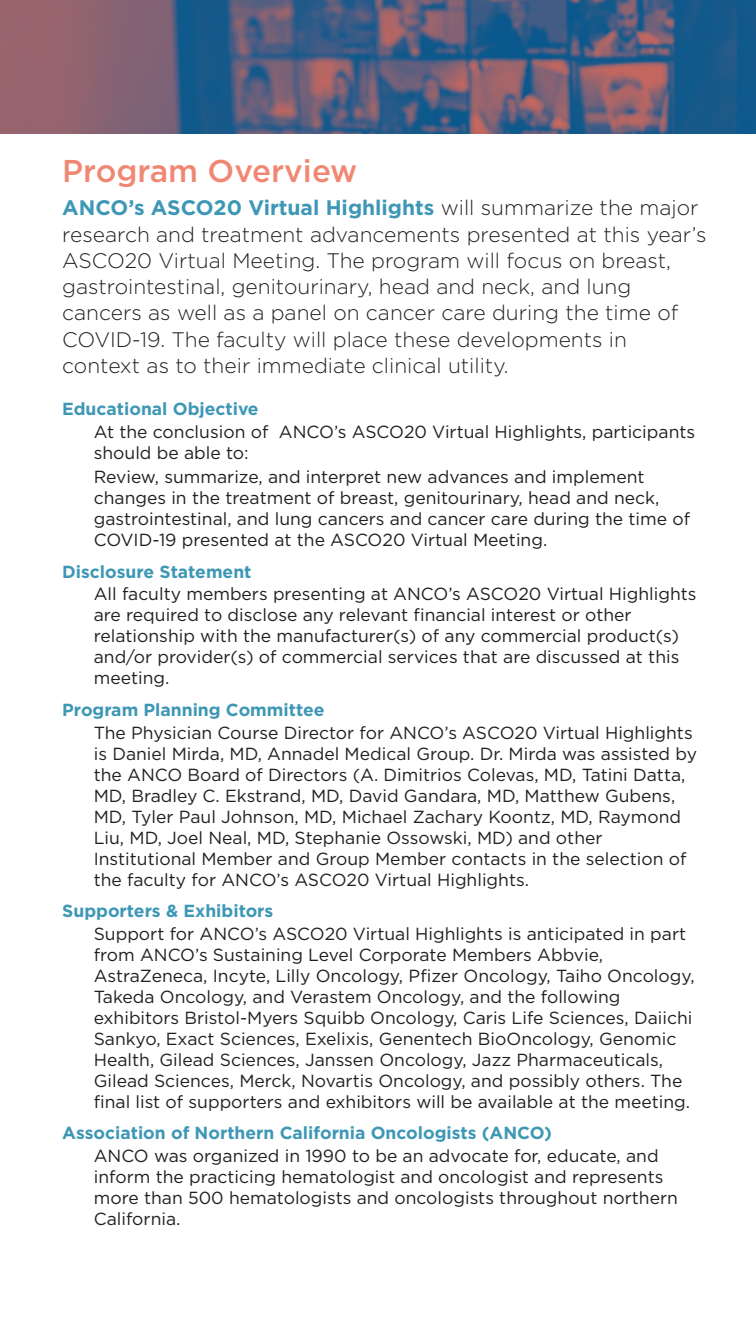
<style>
.page{position:relative;width:756px;height:1323px;background:#fff}
.page>*{position:absolute;margin:0;border:0;box-sizing:border-box;transform-origin:0 0}
.t1{font:500 31.5px "Gotham";color:rgb(237 106 81/.8)}
.t2{font:300 21px/26.2px "Gotham";color:#231f20}
.t3{font:17.5px/21px "Gotham";color:#231f20}
.t4{font:700 17.5px "Gotham";color:#3d97b5}
.s1{font-weight:700;color:#3d97b5}
</style>
<div class="page">
<img style="left:0;top:0;width:756px;height:134px">
<img style="left:752px;top:0;width:4px;height:58px">
<h1 class="t1" style="left:62px;top:159px;width:297px">Program Overview</h1>
<p class="t2" style="left:62px;top:196px;width:646px"><span class="s1">ANCO’s ASCO20 Virtual Highlights</span> will summarize the major research and treatment advancements presented at this year’s ASCO20 Virtual Meeting. The program will focus on breast, gastrointestinal, genitourinary, head and neck, and lung cancers as well as a panel on cancer care during the time of COVID-19. The faculty will place these developments in context as to their immediate clinical utility.</p>
<p class="t4" style="left:62px;top:402px;width:198px">Educational Objective</p>
<p class="t3" style="left:94px;top:422px;width:603px">At the conclusion of ANCO’s ASCO20 Virtual Highlights, participants should be able to:</p>
<p class="t3" style="left:94px;top:468px;width:598px">Review, summarize, and interpret new advances and implement changes in the treatment of breast, genitourinary, head and neck, gastrointestinal, and lung cancers and cancer care during the time of COVID-19 presented at the ASCO20 Virtual Meeting.</p>
<p class="t4" style="left:62px;top:565px;width:191px">Disclosure Statement</p>
<p class="t3" style="left:94px;top:585px;width:604px">All faculty members presenting at ANCO’s ASCO20 Virtual Highlights are required to disclose any relevant financial interest or other relationship with the manufacturer(s) of any commercial product(s) and/or provider(s) of commercial services that are discussed at this meeting.</p>
<p class="t4" style="left:62px;top:703px;width:264px">Program Planning Committee</p>
<p class="t3" style="left:94px;top:723px;width:605px">The Physician Course Director for ANCO’s ASCO20 Virtual Highlights is Daniel Mirda, MD, Annadel Medical Group. Dr. Mirda was assisted by the ANCO Board of Directors (A. Dimitrios Colevas, MD, Tatini Datta, MD, Bradley C. Ekstrand, MD, David Gandara, MD, Matthew Gubens, MD, Tyler Paul Johnson, MD, Michael Zachary Koontz, MD, Raymond Liu, MD, Joel Neal, MD, Stephanie Ossowski, MD) and other Institutional Member and Group Member contacts in the selection of the faculty for ANCO’s ASCO20 Virtual Highlights.</p>
<p class="t4" style="left:62px;top:904px;width:213px">Supporters &amp; Exhibitors</p>
<p class="t3" style="left:94px;top:924px;width:602px">Support for ANCO’s ASCO20 Virtual Highlights is anticipated in part from ANCO’s Sustaining Level Corporate Members Abbvie, AstraZeneca, Incyte, Lilly Oncology, Pfizer Oncology, Taiho Oncology, Takeda Oncology, and Verastem Oncology, and the following exhibitors Bristol-Myers Squibb Oncology, Caris Life Sciences, Daiichi Sankyo, Exact Sciences, Exelixis, Genentech BioOncology, Genomic Health, Gilead Sciences, Janssen Oncology, Jazz Pharmaceuticals, Gilead Sciences, Merck, Novartis Oncology, and possibly others. The final list of supporters and exhibitors will be available at the meeting.</p>
<p class="t4" style="left:62px;top:1127px;width:491px">Association of Northern California Oncologists (ANCO)</p>
<p class="t3" style="left:94px;top:1147px;width:586px">ANCO was organized in 1990 to be an advocate for, educate, and inform the practicing hematologist and oncologist and represents more than 500 hematologists and oncologists throughout northern California.</p>
</div>
